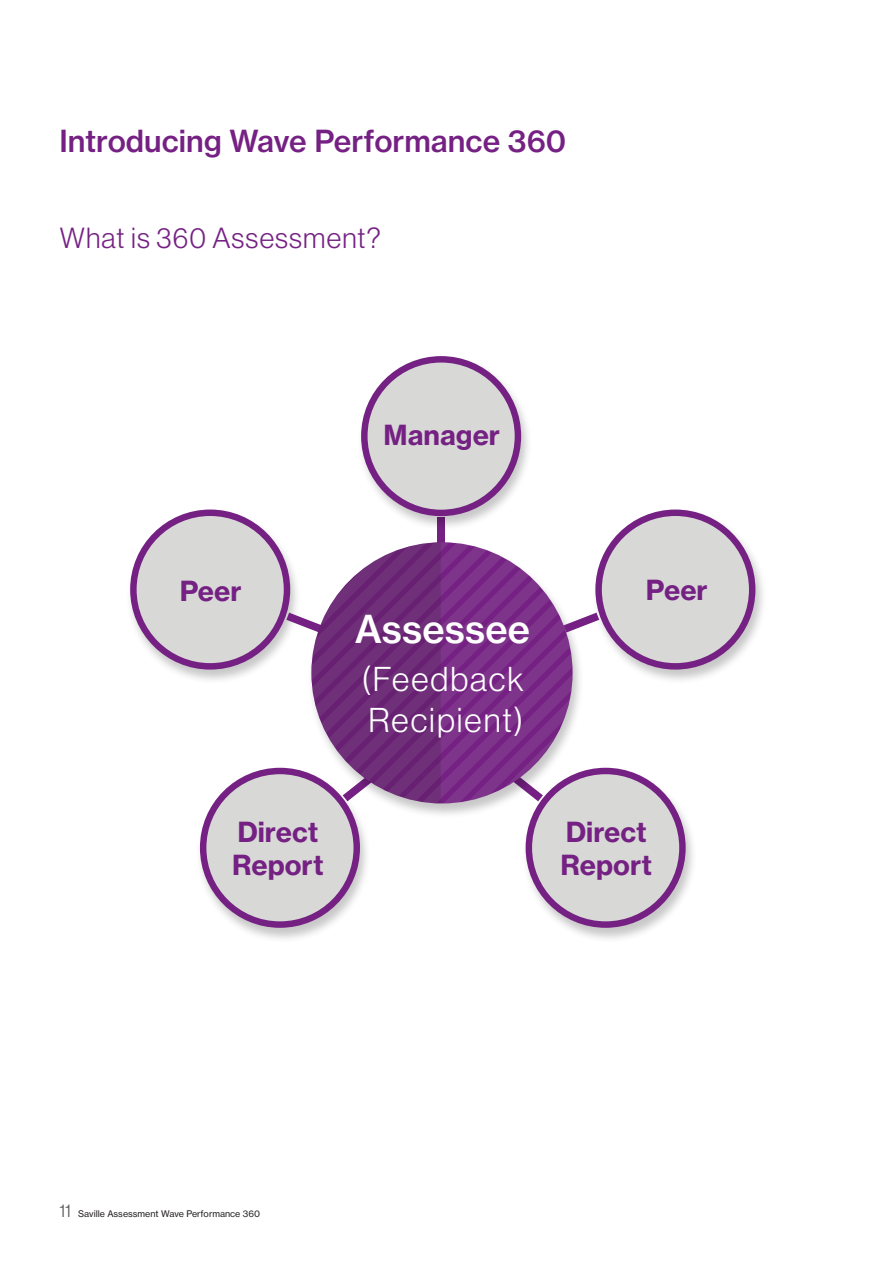
<style>
.page{position:relative;width:893px;height:1263px;background:#fff}
.page>*{position:absolute;margin:0;border:0;box-sizing:border-box;transform-origin:0 0}
.t1{font:37.95px "N Haas Grotesk TX Std 65 Md";letter-spacing:.005em;color:#fff}
.t2{font:33.75px/40.5px "N Haas Grotesk DS Std 45 Lt";letter-spacing:.06em;color:#fff}
.Headline_2__20_23_Me{font:30px "N Haas Grotesk TX Std 65 Md";color:#752183}
.Subtitle_2__19_22_Li{font:28.5px "N Haas Grotesk DS Std 45 Lt";letter-spacing:.04em;color:#752183}
.t3{font:27.3px/32.7px "N Haas Grotesk TX Std 75 Bd";color:#752183}
.t4{font:9px "N Haas Grotesk TX Std 55 Rg";color:#231f20}
.s1{font-family:"N Haas Grotesk DS Std 45 Lt";font-size:18px;color:#57585a}
</style>
<div class="page">
<img style="left:130px;top:356px;width:633px;height:583px">
<div style="left:364px;top:359px;width:154px;height:154px;background:#d8d9d7;border-radius:50%"></div>
<div style="left:361px;top:356px;width:160px;height:160px;border:6px solid #752183;border-radius:50%"></div>
<div style="left:599px;top:513px;width:153px;height:153px;background:#d8d9d7;border-radius:50%"></div>
<div style="left:595px;top:509px;width:160px;height:161px;border:6px solid #752183;border-radius:50%"></div>
<div style="left:529px;top:771px;width:153px;height:153px;background:#d8d9d7;border-radius:50%"></div>
<div style="left:526px;top:768px;width:160px;height:160px;border:6px solid #752183;border-radius:50%"></div>
<div style="left:133px;top:513px;width:154px;height:153px;background:#d8d9d7;border-radius:50%"></div>
<div style="left:130px;top:509px;width:160px;height:161px;border:6px solid #752183;border-radius:50%"></div>
<div style="left:203px;top:771px;width:154px;height:153px;background:#d8d9d7;border-radius:50%"></div>
<div style="left:200px;top:768px;width:160px;height:160px;border:6px solid #752183;border-radius:50%"></div>
<svg style="left:441px;top:542px;width:132px;height:261px;fill:#7f348c"></svg>
<svg style="left:564px;top:613px;width:35px;height:19px"></svg>
<svg style="left:286px;top:542px;width:155px;height:261px"></svg>
<p class="Headline_2__20_23_Me" style="left:59px;top:123px;width:508px">Introducing Wave Performance 360</p>
<p class="Subtitle_2__19_22_Li" style="left:60px;top:222px;width:323px">What is 360 Assessment?</p>
<p class="t3" style="left:384px;top:418px;width:118px">Manager</p>
<p class="t3" style="left:180px;top:575px;width:63px">Peer</p>
<p class="t1" style="left:355px;top:606px;width:177px">Assessee</p>
<p class="t2" style="left:361px;top:659px;width:164px">(Feedback<br>Recipient)</p>
<p class="t3" style="left:646px;top:574px;width:63px">Peer</p>
<p class="t3" style="left:232px;top:816px;width:93px">Direct<br>Report</p>
<p class="t3" style="left:560px;top:816px;width:93px">Direct<br>Report</p>
<p class="t4" style="left:59px;top:1208px;width:202px"><span class="s1">11</span> Saville Assessment Wave Performance 360</p>
</div>
